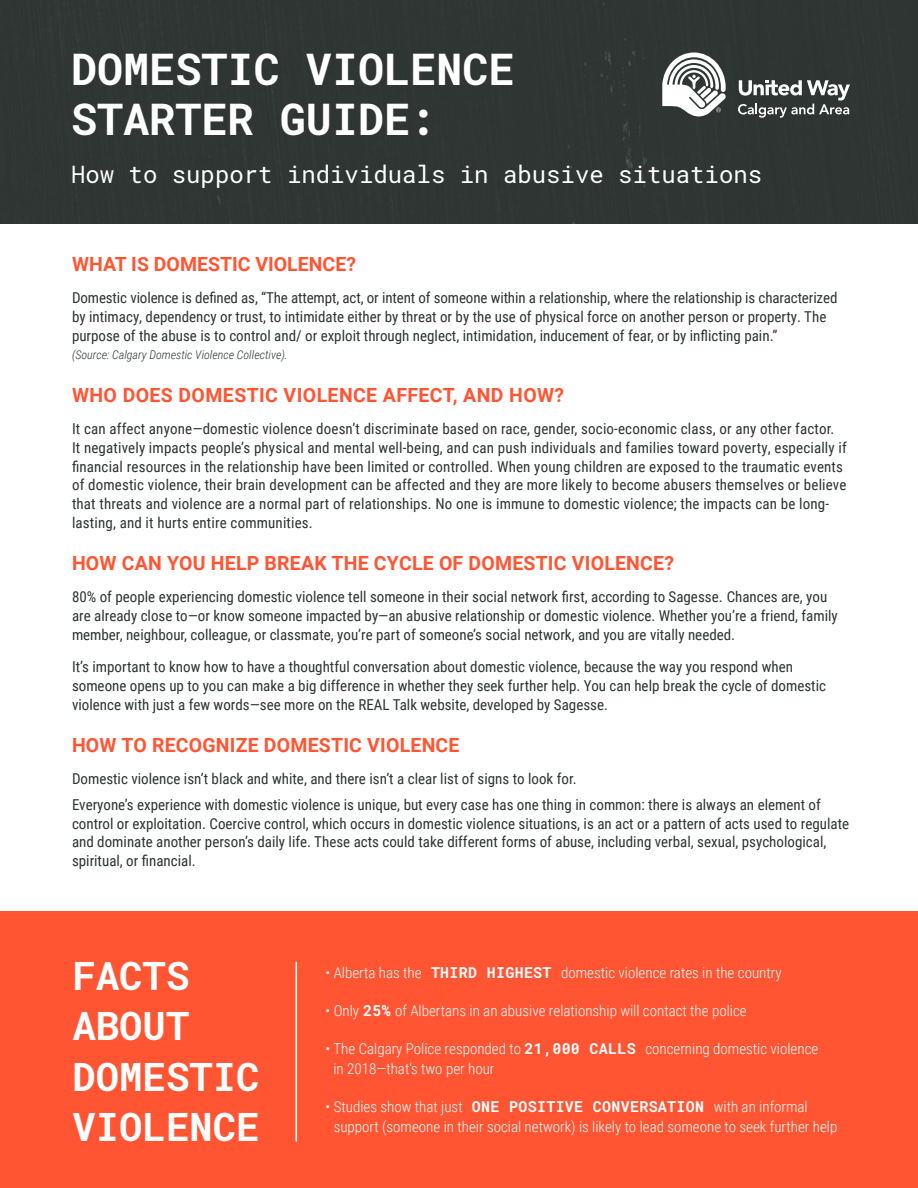
<style>
.page{position:relative;width:918px;height:1188px;background:#fff}
.page>*{position:absolute;margin:0;border:0;box-sizing:border-box;transform-origin:0 0}
.t1{font:700 43.5px/49.5px "Roboto Mono";color:#fff}
.t2{font:700 39px/50.4px "Roboto Mono";color:#fff}
.t3{font:24px "Roboto Mono";color:#fff}
.t4{font:700 19.5px "Roboto";letter-spacing:.01em;color:#f53}
.t5{font:15px/18.8px "Roboto Condensed";color:#2d3432}
.t6{font:300 15px/20.2px "Roboto Condensed";color:#fff}
.t7{font:italic 300 12px "Roboto Condensed";color:#2d3432}
.s1{font-family:"Roboto Mono";font-weight:700}
</style>
<div class="page">
<div style="left:0;top:912px;width:918px;height:276px;background:#f53"></div>
<hr style="left:296px;top:962px;width:1px;height:180px;background:#fff">
<div style="left:0;top:0;width:918px;height:223px;background:#2f3533"></div>
<svg style="left:662px;top:52px;width:64px;height:66px"></svg>
<svg style="left:738px;top:80px;width:112px;height:38px"></svg>
<h1 class="t1" style="left:71px;top:43px;width:445px">DOMESTIC VIOLENCE<br>STARTER GUIDE:</h1>
<h3 class="t3" style="left:71px;top:157px;width:693px">How to support individuals in abusive situations</h3>
<h3 class="t4" style="left:72px;top:250px;width:286px">WHAT IS DOMESTIC VIOLENCE?</h3>
<p class="t5" style="left:72px;top:288px;width:767px">Domestic violence is defined as, “The attempt, act, or intent of someone within a relationship, where the relationship is characterized by intimacy, dependency or trust, to intimidate either by threat or by the use of physical force on another person or property. The purpose of the abuse is to control and/ or exploit through neglect, intimidation, inducement of fear, or by inflicting pain.”</p>
<p class="t7" style="left:72px;top:347px;width:217px">(Source: Calgary Domestic Violence Collective).</p>
<h3 class="t4" style="left:72px;top:381px;width:494px">WHO DOES DOMESTIC VIOLENCE AFFECT, AND HOW?</h3>
<p class="t5" style="left:72px;top:419px;width:776px">It can affect anyone—domestic violence doesn’t discriminate based on race, gender, socio-economic class, or any other factor.<br>It negatively impacts people’s physical and mental well-being, and can push individuals and families toward poverty, especially if financial resources in the relationship have been limited or controlled. When young children are exposed to the traumatic events of domestic violence, their brain development can be affected and they are more likely to become abusers themselves or believe that threats and violence are a normal part of relationships. No one is immune to domestic violence; the impacts can be long&shy;lasting, and it hurts entire communities.</p>
<h3 class="t4" style="left:72px;top:550px;width:604px">HOW CAN YOU HELP BREAK THE CYCLE OF DOMESTIC VIOLENCE?</h3>
<p class="t5" style="left:72px;top:587px;width:767px">80% of people experiencing domestic violence tell someone in their social network first, according to Sagesse. Chances are, you are already close to—or know someone impacted by—an abusive relationship or domestic violence. Whether you’re a friend, family member, neighbour, colleague, or classmate, you’re part of someone’s social network, and you are vitally needed.</p>
<p class="t5" style="left:72px;top:657px;width:756px">It’s important to know how to have a thoughtful conversation about domestic violence, because the way you respond when someone opens up to you can make a big difference in whether they seek further help. You can help break the cycle of domestic violence with just a few words—see more on the REAL Talk website, developed by Sagesse.</p>
<h3 class="t4" style="left:72px;top:731px;width:389px">HOW TO RECOGNIZE DOMESTIC VIOLENCE</h3>
<p class="t5" style="left:72px;top:766px;width:750px;line-height:25.5px">Domestic violence isn’t black and white, and there isn’t a clear list of signs to look for.<br>Everyone’s experience with domestic violence is unique, but every case has one thing in common: there is always an element of</p>
<p class="t5" style="left:72px;top:813px;width:779px">control or exploitation. Coercive control, which occurs in domestic violence situations, is an act or a pattern of acts used to regulate and dominate another person’s daily life. These acts could take different forms of abuse, including verbal, sexual, psychological, spiritual, or financial.</p>
<h2 class="t2" style="left:72px;top:949px;width:189px">FACTS<br>ABOUT<br>DOMESTIC<br>VIOLENCE</h2>
<p class="t6" style="left:326px;top:962px;width:458px">• Alberta has the <span class="s1">THIRD HIGHEST</span> domestic violence rates in the country</p>
<p class="t6" style="left:326px;top:1000px;width:423px">• Only <span class="s1">25%</span> of Albertans in an abusive relationship will contact the police</p>
<p class="t6" style="left:333px;top:1038px;width:486px;text-indent:-8px">• The Calgary Police responded to <span class="s1">21,000 CALLS</span> concerning domestic violence in 2018—that’s two per hour</p>
<p class="t6" style="left:334px;top:1096px;width:505px;text-indent:-8px">• Studies show that just <span class="s1">ONE POSITIVE CONVERSATION</span> with an informal support (someone in their social network) is likely to lead someone to seek further help</p>
</div>
